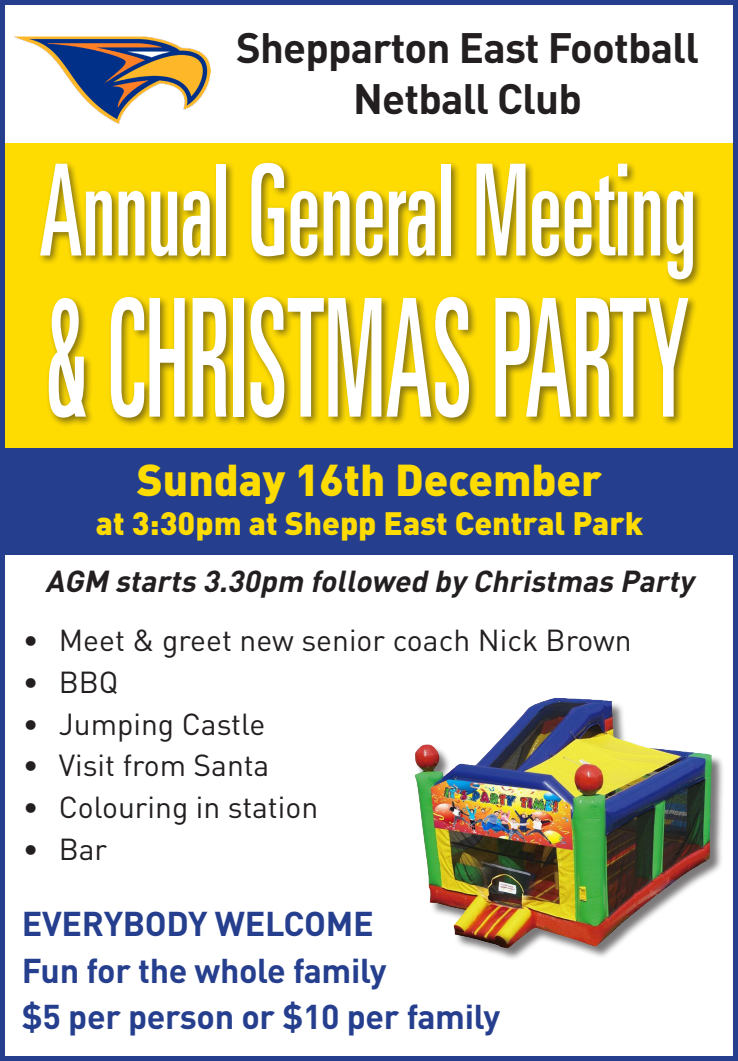
<style>
.page{position:relative;width:738px;height:1061px;background:#fff}
.page>*{position:absolute;margin:0;border:0;box-sizing:border-box;transform-origin:0 0}
.t1{font:ultra-condensed 164.3px "Univers";color:#fff;scale:.65 1}
.t2{font:ultra-condensed 127.1px "Univers";color:#fff;scale:.77 1}
.t3{font:900 44px "DIN";color:#ffdc01}
.t4{font:700 42px/50.4px "DIN";letter-spacing:-.02em;color:#231f20;text-align:center}
.t5{font:700 34px "DIN";letter-spacing:-.01em;color:#253f8e}
.t6{font:900 32px "DIN";color:#ffdc01}
.t7{font:30px "DIN";color:#231f20}
.t8{font:italic 700 30px "DIN";color:#231f20}
</style>
<div class="page">
<div style="left:0;top:143px;width:737px;height:305px;background:#ffdc01"></div>
<div style="left:0;top:0;width:737px;height:1060px;border:5px solid #253f8e"></div>
<img style="left:15px;top:36px;width:195px;height:87px">
<div style="left:37px;top:160px;width:665px;height:267px;background:#231f20;opacity:.55"></div>
<div style="left:1px;top:448px;width:736px;height:106px;background:#253f8e"></div>
<div style="left:415px;top:698px;width:309px;height:262px;background:#231f20;opacity:.6"></div>
<img style="left:414px;top:698px;width:139px;height:78px">
<p class="t4" style="left:236px;top:21px;width:464px">Shepparton East Football<br>Netball Club</p>
<p class="t2" style="left:39px;top:138px;width:854px">Annual General Meeting</p>
<p class="t1" style="left:45px;top:264px;width:992px">&amp; CHRISTMAS PARTY</p>
<p class="t3" style="left:137px;top:450px;width:466px">Sunday 16th December</p>
<p class="t6" style="left:96px;top:501px;width:548px">at 3:30pm at Shepp East Central Park</p>
<p class="t8" style="left:45px;top:561px;width:649px">AGM starts 3.30pm followed by Christmas Party</p>
<p class="t7" style="left:23px;top:621px;width:610px">• Meet &amp; greet new senior coach Nick Brown</p>
<p class="t7" style="left:23px;top:663px;width:97px">• BBQ</p>
<p class="t7" style="left:23px;top:705px;width:244px">• Jumping Castle</p>
<p class="t7" style="left:23px;top:746px;width:248px">• Visit from Santa</p>
<p class="t7" style="left:23px;top:788px;width:297px">• Colouring in station</p>
<p class="t7" style="left:23px;top:829px;width:86px">• Bar</p>
<p class="t5" style="left:22px;top:901px;width:353px">EVERYBODY WELCOME</p>
<p class="t5" style="left:22px;top:948px;width:366px">Fun for the whole family</p>
<p class="t5" style="left:22px;top:994px;width:479px">$5 per person or $10 per family</p>
</div>
